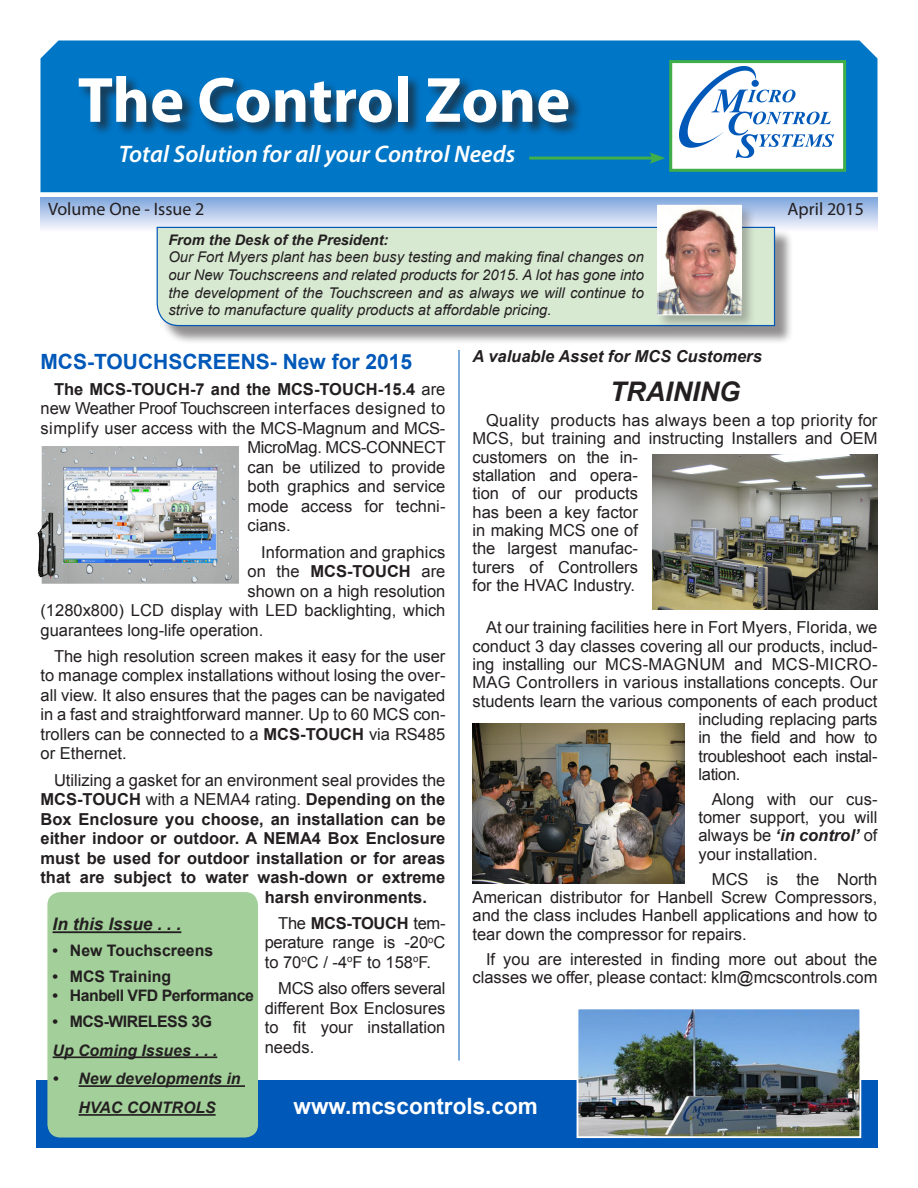
<style>
.page{position:relative;width:918px;height:1188px;background:#fff}
.page>*{position:absolute;margin:0;border:0;box-sizing:border-box;transform-origin:0 0}
.t1{font:700 64.5px "Myriad Pro";color:#fff}
.t2{font:italic 700 27px "Arial";color:#231f20}
.t3{font:italic 600 24px "Myriad Pro";color:#fff}
.t4{font:700 22.5px "Arial";color:#fff}
.t5{font:700 21px "Arial";color:#0058b8}
.t6{font:18px "Myriad Pro";color:#231f20}
.t7{font:italic 700 17.25px "Arial";color:#231f20}
.t8{font:16.5px/18.3px "Arial";color:#231f20;text-align:justify}
.t9{font:700 16.5px "Arial";color:#231f20}
.t10{font:16.5px "Arial";letter-spacing:-.02em;color:#231f20}
.t11{font:16.5px "Arial";letter-spacing:.02em;color:#231f20}
.t12{font:italic 700 16.5px "Arial";color:#231f20}
.t13{font:italic 700 15.9px/28.8px "Arial";color:#231f20;text-align:center}
.t14{font:700 15.9px "Arial";letter-spacing:-.03em;color:#231f20}
.t15{font:700 15.9px "Arial";color:#231f20}
.t16{font:italic 14.7px/17.7px "Arial";color:#231f20;text-align:justify}
.t17{font:italic 700 14.55px "Arial";color:#231f20}
.s1{font-weight:700;font-style:italic}
.s2{font-weight:400}
.s3{font-weight:700}
</style>
<div class="page">
<div style="left:40px;top:40px;width:838px;height:152px;background:#0076c7"></div>
<div style="left:671px;top:62px;width:174px;height:108px;background:#fff"></div>
<img style="left:679px;top:66px;width:155px;height:91px">
<div style="left:669px;top:60px;width:177px;height:112px;border:3px solid #40ae49"></div>
<div style="left:78px;top:74px;width:505px;height:63px;background:#231f20;opacity:.72"></div>
<hr style="left:529px;top:157px;width:126px;height:3px;background:#40ae49">
<svg style="left:649px;top:152px;width:16px;height:12px"></svg>
<div style="left:40px;top:198px;width:838px;height:34px;background:linear-gradient(to bottom,#80a7dd,#fbf9fd)"></div>
<div style="left:36px;top:1080px;width:842px;height:68px;background:#0058b8"></div>
<div style="left:47px;top:892px;width:211px;height:246px;background:#a3cf9a;border-radius:13px"></div>
<hr style="left:53px;top:931px;width:128px;height:2px;background:#231f20">
<hr style="left:53px;top:1056px;width:164px;height:2px;background:#231f20">
<hr style="left:79px;top:1085px;width:166px;height:2px;background:#231f20">
<hr style="left:79px;top:1114px;width:137px;height:2px;background:#231f20">
<img style="left:580px;top:1011px;width:278px;height:124px">
<div style="left:577px;top:1008px;width:284px;height:130px;border:2px solid #fff"></div>
<img style="left:37px;top:447px;width:202px;height:137px">
<img style="left:653px;top:454px;width:225px;height:156px">
<div style="left:159px;top:229px;width:635px;height:116px;background:#231f20;opacity:.5"></div>
<svg style="left:156px;top:226px;width:620px;height:101px"></svg>
<div style="left:656px;top:203px;width:100px;height:127px;background:#231f20;opacity:.3"></div>
<img style="left:659px;top:207px;width:81px;height:106px">
<div style="left:657px;top:205px;width:85px;height:110px;border:1px solid #fff"></div>
<img style="left:472px;top:724px;width:213px;height:159px">
<hr style="left:459px;top:350px;width:1px;height:711px;background:#0058b8">
<p class="t1" style="left:78px;top:58px;width:494px">The Control Zone</p>
<p class="t3" style="left:119px;top:138px;width:398px">Total Solution for all your Control Needs</p>
<p class="t6" style="left:48px;top:198px;width:158px">Volume One - Issue 2</p>
<p class="t6" style="left:788px;top:198px;width:78px">April 2015</p>
<p class="t17" style="left:168px;top:230px;width:222px">From the Desk of the President:</p>
<p class="t16" style="left:168px;top:248px;width:477px">Our Fort Myers plant has been busy testing and making final changes on our New Touchscreens and related products for 2015. A lot has gone into the development of the Touchscreen and as always we will continue to strive to manufacture quality products at affordable pricing.</p>
<p class="t12" style="left:472px;top:345px;width:291px">A valuable Asset for MCS Customers</p>
<p class="t2" style="left:610px;top:374px;width:132px">TRAINING</p>
<p class="t8" style="left:472px;top:411px;width:406px;text-align:left;text-indent:14px">Quality products has always been a top priority for<br>MCS, but training and instructing Installers and OEM customers on the in-<br>stallation and opera-<br>tion of our products<br>has been a key factor<br>in making MCS one of<br>the largest manufac-<br>turers of Controllers<br>for the HVAC Industry.</p>
<p class="t8" style="left:486px;top:619px;width:393px">At our training facilities here in Fort Myers, Florida, we</p>
<p class="t8" style="left:472px;top:637px;width:406px">conduct 3 day classes covering all our products, includ-</p>
<p class="t11" style="left:472px;top:653px;width:406px">ing installing our MCS-MAGNUM and MCS-MICRO-</p>
<p class="t8" style="left:472px;top:674px;width:406px">MAG Controllers in various installations concepts. Our</p>
<p class="t8" style="left:472px;top:692px;width:406px">students learn the various components of each product</p>
<p class="t8" style="left:698px;top:710px;width:181px">including replacing parts</p>
<p class="t10" style="left:698px;top:727px;width:180px">in the field and how to</p>
<p class="t10" style="left:698px;top:745px;width:181px">troubleshoot each instal-</p>
<p class="t8" style="left:698px;top:765px;width:44px">lation.</p>
<p class="t8" style="left:698px;top:790px;width:181px;text-indent:14px">Along with our cus&shy;tomer support, you will always be <span class="s1">‘in control’</span> of your installation.</p>
<p class="t8" style="left:472px;top:870px;width:407px;text-indent:239px">MCS is the North American distributor for Hanbell Screw Compressors, and the class includes Hanbell applications and how to tear down the compressor for repairs.</p>
<p class="t8" style="left:472px;top:950px;width:406px;text-align:right">If you are interested in finding more out about the classes we offer, please contact: klm@mcscontrols.com</p>
<p class="t5" style="left:40px;top:347px;width:373px">MCS-TOUCHSCREENS- New for 2015</p>
<p class="t9" style="left:54px;top:378px;width:393px">The MCS-TOUCH-7 and the MCS-TOUCH-15.4 <span class="s2">are</span></p>
<p class="t10" style="left:40px;top:398px;width:406px">new Weather Proof Touchscreen interfaces designed to</p>
<p class="t8" style="left:40px;top:419px;width:406px">simplify user access with the MCS-Magnum and MCS-</p>
<p class="t10" style="left:248px;top:437px;width:200px">MicroMag. MCS-CONNECT</p>
<p class="t8" style="left:248px;top:458px;width:199px">can be utilized to provide</p>
<p class="t8" style="left:248px;top:478px;width:199px">both graphics and service</p>
<p class="t8" style="left:248px;top:497px;width:199px">mode access for techni-</p>
<p class="t8" style="left:248px;top:517px;width:45px">cians.</p>
<p class="t8" style="left:261px;top:543px;width:186px">Information and graphics</p>
<p class="t9" style="left:248px;top:560px;width:199px"><span class="s2">on the</span> MCS-TOUCH <span class="s2">are</span></p>
<p class="t8" style="left:248px;top:582px;width:199px">shown on a high resolution</p>
<p class="t8" style="left:40px;top:601px;width:406px">(1280x800) LCD display with LED backlighting, which</p>
<p class="t8" style="left:40px;top:621px;width:224px">guarantees long-life operation.</p>
<p class="t8" style="left:40px;top:647px;width:406px;line-height:19.5px;text-indent:14px">The high resolution screen makes it easy for the user to manage complex installations without losing the over&shy;all view. It also ensures that the pages can be navigated in a fast and straightforward manner. Up to 60 MCS con&shy;trollers can be connected to a <span class="s3">MCS-TOUCH</span> via RS485 or Ethernet.</p>
<p class="t8" style="left:54px;top:771px;width:393px">Utilizing a gasket for an environment seal provides the</p>
<p class="t9" style="left:40px;top:788px;width:407px">MCS-TOUCH <span class="s2">with a NEMA4 rating.</span> Depending on the</p>
<p class="t9" style="left:40px;top:808px;width:407px">Box Enclosure you choose, an installation can be</p>
<p class="t9" style="left:40px;top:827px;width:407px">either indoor or outdoor. A NEMA4 Box Enclosure</p>
<p class="t9" style="left:40px;top:847px;width:406px">must be used for outdoor installation or for areas</p>
<p class="t9" style="left:40px;top:866px;width:406px">that are subject to water wash-down or extreme</p>
<p class="t9" style="left:265px;top:886px;width:164px">harsh environments.</p>
<p class="t8" style="left:265px;top:914px;width:182px;line-height:19.5px;text-indent:14px">The <span class="s3">MCS-TOUCH</span> tem&shy;perature range is -20<sup>o</sup>C to 70<sup>o</sup>C / -4<sup>o</sup>F to 158<sup>o</sup>F.</p>
<p class="t8" style="left:265px;top:979px;width:182px;line-height:19.5px;text-indent:14px">MCS also offers several different Box Enclosures to fit your installation needs.</p>
<p class="t7" style="left:53px;top:913px;width:130px">In this Issue . . .</p>
<p class="t15" style="left:53px;top:940px;width:162px">• New Touchscreens</p>
<p class="t15" style="left:53px;top:966px;width:120px">• MCS Training</p>
<p class="t14" style="left:53px;top:985px;width:203px">• Hanbell VFD Performance</p>
<p class="t14" style="left:53px;top:1011px;width:161px">• MCS-WIRELESS 3G</p>
<p class="t13" style="left:53px;top:1036px;width:166px">Up Coming Issues . . .</p>
<p class="t13" style="left:53px;top:1065px;width:190px">• New developments in<br>HVAC CONTROLS</p>
<p class="t4" style="left:294px;top:1091px;width:246px">www.mcscontrols.com</p>
</div>
